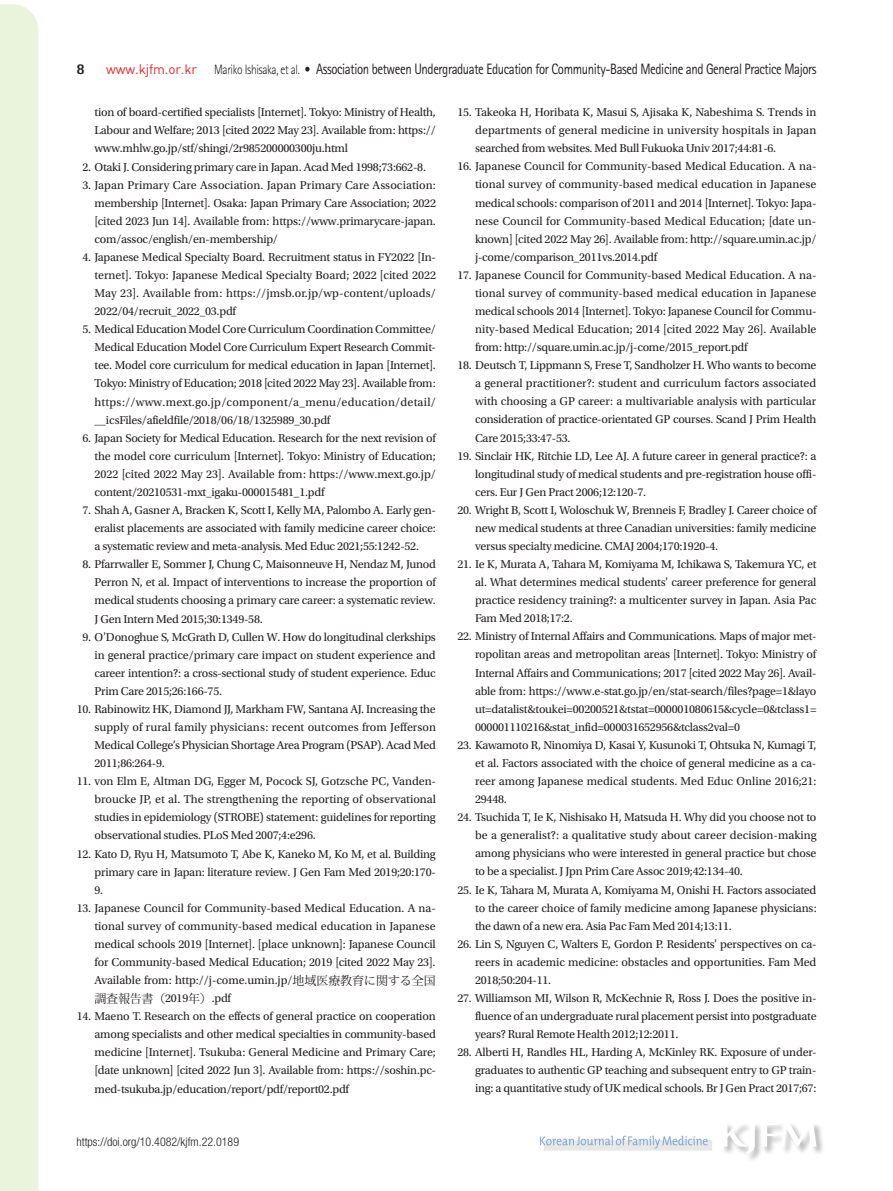
<style>
.page{position:relative;width:893px;height:1191px;background:#fff}
.page>*{position:absolute;margin:0;border:0;box-sizing:border-box;transform-origin:0 0}
.t1{font:15px "Rotis Sans Serif Std";letter-spacing:-.03em;color:#231f20;scale:.85 1}
.t2{font:800 15px "Rotis Sans Serif Std";color:#231f20}
.t3{font:13.5px "Dinreg";letter-spacing:-.01em;color:#e02a30}
.t4{font:12px/18px "Utopia Std";letter-spacing:-.02em;color:#231f20;text-align:justify}
.t5{font:300 condensed 12px "Helvetica Neue LT Std";color:#231f20}
.t6{font:12px "Koz Min Pro";letter-spacing:-.02em;color:#231f20}
.s1{font-weight:300;font-size:13.5px}
.s2{font-family:"Koz Min Pro"}
.s3{font-family:"Utopia Std"}
</style>
<div class="page">
<div style="left:0;top:4px;width:38px;height:1187px;background:#eaf3dc"></div>
<div style="left:721px;top:1122px;width:104px;height:40px;background:#231f20;opacity:.3"></div>
<svg style="left:722px;top:1122px;width:94px;height:32px"></svg>
<div style="left:544px;top:1140px;width:168px;height:10px;background:#e8e8e9"></div>
<svg style="left:540px;top:1135px;width:168px;height:13px"></svg>
<p class="t2" style="left:77px;top:60px;width:10px">8</p>
<p class="t3" style="left:106px;top:61px;width:93px">www.kjfm.or.kr</p>
<p class="t1" style="left:214px;top:60px;width:710px"><span class="s1">Mariko Ishisaka, et al. •</span> Association between Undergraduate Education for Community-Based Medicine and General Practice Majors</p>
<p class="t4" style="left:95px;top:104px;width:343px">tion of board-certified specialists [Internet]. Tokyo: Ministry of Health, Labour and Welfare; 2013 [cited 2022 May 23]. Available from: https:// www.mhlw.go.jp/stf/shingi/2r985200000300ju.html</p>
<p class="t4" style="left:83px;top:158px;width:345px">2. Otaki J. Considering primary care in Japan. Acad Med 1998;73:662-8.</p>
<p class="t4" style="left:95px;top:176px;width:343px;text-indent:-12px">3. Japan Primary Care Association. Japan Primary Care Association: membership [Internet]. Osaka: Japan Primary Care Association; 2022 [cited 2023 Jun 14]. Available from: https://www.primarycare-japan. com/assoc/english/en-membership/</p>
<p class="t4" style="left:95px;top:248px;width:343px;text-indent:-12px">4. Japanese Medical Specialty Board. Recruitment status in FY2022 [In&shy;ternet]. Tokyo: Japanese Medical Specialty Board; 2022 [cited 2022<br>May 23]. Available from: https://jmsb.or.jp/wp-content/uploads/ 2022/04/recruit_2022_03.pdf</p>
<p class="t4" style="left:95px;top:320px;width:343px;text-indent:-12px">5. Medical Education Model Core Curriculum Coordination Committee/ Medical Education Model Core Curriculum Expert Research Commit&shy;tee. Model core curriculum for medical education in Japan [Internet].<br>Tokyo: Ministry of Education; 2018 [cited 2022 May 23]. Available from: https://www.mext.go.jp/component/a_menu/education/detail/ __icsFiles/afieldfile/2018/06/18/1325989_30.pdf</p>
<p class="t4" style="left:95px;top:429px;width:343px;text-indent:-12px">6. Japan Society for Medical Education. Research for the next revision of the model core curriculum [Internet]. Tokyo: Ministry of Education; 2022 [cited 2022 May 23]. Available from: https://www.mext.go.jp/ content/20210531-mxt_igaku-000015481_1.pdf</p>
<p class="t4" style="left:95px;top:501px;width:343px;text-indent:-12px">7. Shah A, Gasner A, Bracken K, Scott I, Kelly MA, Palombo A. Early gen&shy;eralist placements are associated with family medicine career choice: a systematic review and meta-analysis. Med Educ 2021;55:1242-52.</p>
<p class="t4" style="left:95px;top:555px;width:343px;text-indent:-12px">8. Pfarrwaller E, Sommer J, Chung C, Maisonneuve H, Nendaz M, Junod Perron N, et al. Impact of interventions to increase the proportion of medical students choosing a primary care career: a systematic review.<br>J Gen Intern Med 2015;30:1349-58.</p>
<p class="t4" style="left:95px;top:628px;width:343px;text-indent:-12px">9. O’Donoghue S, McGrath D, Cullen W. How do longitudinal clerkships in general practice/primary care impact on student experience and career intention?: a cross-sectional study of student experience. Educ Prim Care 2015;26:166-75.</p>
<p class="t4" style="left:95px;top:700px;width:343px;text-indent:-18px">10. Rabinowitz HK, Diamond JJ, Markham FW, Santana AJ. Increasing the supply of rural family physicians: recent outcomes from Jefferson Medical College’s Physician Shortage Area Program (PSAP). Acad Med 2011;86:264-9.</p>
<p class="t4" style="left:95px;top:772px;width:343px;text-indent:-18px">11. von Elm E, Altman DG, Egger M, Pocock SJ, Gotzsche PC, Vanden&shy;broucke JP, et al. The strengthening the reporting of observational studies in epidemiology (STROBE) statement: guidelines for reporting observational studies. PLoS Med 2007;4:e296.</p>
<p class="t4" style="left:95px;top:845px;width:343px;text-indent:-18px">12. Kato D, Ryu H, Matsumoto T, Abe K, Kaneko M, Ko M, et al. Building primary care in Japan: literature review. J Gen Fam Med 2019;20:170- 9.</p>
<p class="t4" style="left:95px;top:899px;width:343px;text-indent:-18px">13. Japanese Council for Community-based Medical Education. A na&shy;tional survey of community-based medical education in Japanese medical schools 2019 [Internet]. [place unknown]: Japanese Council for Community-based Medical Education; 2019 [cited 2022 May 23].<br>Available from: http://j-come.umin.jp/<span class="s2">地域医療教育に関する全国</span></p>
<p class="t6" style="left:95px;top:989px;width:138px">調査報告書（<span class="s3">2019</span>年）<span class="s3">.pdf</span></p>
<p class="t4" style="left:95px;top:1007px;width:343px;text-indent:-18px">14. Maeno T. Research on the effects of general practice on cooperation among specialists and other medical specialties in community-based medicine [Internet]. Tsukuba: General Medicine and Primary Care; [date unknown] [cited 2022 Jun 3]. Available from: https://soshin.pc&shy;med-tsukuba.jp/education/report/pdf/report02.pdf</p>
<p class="t5" style="left:77px;top:1134px;width:164px">https://doi.org/10.4082/kjfm.22.0189</p>
<p class="t4" style="left:475px;top:103px;width:343px;text-indent:-18px">15. Takeoka H, Horibata K, Masui S, Ajisaka K, Nabeshima S. Trends in departments of general medicine in university hospitals in Japan searched from websites. Med Bull Fukuoka Univ 2017;44:81-6.</p>
<p class="t4" style="left:475px;top:158px;width:343px;text-indent:-18px">16. Japanese Council for Community-based Medical Education. A na&shy;tional survey of community-based medical education in Japanese medical schools: comparison of 2011 and 2014 [Internet]. Tokyo: Japa&shy;nese Council for Community-based Medical Education; [date un&shy;known] [cited 2022 May 26]. Available from: http://square.umin.ac.jp/ j-come/comparison_2011vs.2014.pdf</p>
<p class="t4" style="left:475px;top:266px;width:343px;text-indent:-18px">17. Japanese Council for Community-based Medical Education. A na&shy;tional survey of community-based medical education in Japanese medical schools 2014 [Internet]. Tokyo: Japanese Council for Commu&shy;nity-based Medical Education; 2014 [cited 2022 May 26]. Available from: http://square.umin.ac.jp/j-come/2015_report.pdf</p>
<p class="t4" style="left:475px;top:356px;width:343px;text-indent:-18px">18. Deutsch T, Lippmann S, Frese T, Sandholzer H. Who wants to become a general practitioner?: student and curriculum factors associated with choosing a GP career: a multivariable analysis with particular consideration of practice-orientated GP courses. Scand J Prim Health Care 2015;33:47-53.</p>
<p class="t4" style="left:475px;top:447px;width:343px;text-indent:-18px">19. Sinclair HK, Ritchie LD, Lee AJ. A future career in general practice?: a longitudinal study of medical students and pre-registration house offi&shy;cers. Eur J Gen Pract 2006;12:120-7.</p>
<p class="t4" style="left:475px;top:501px;width:343px;text-indent:-18px">20. Wright B, Scott I, Woloschuk W, Brenneis F, Bradley J. Career choice of new medical students at three Canadian universities: family medicine versus specialty medicine. CMAJ 2004;170:1920-4.</p>
<p class="t4" style="left:475px;top:555px;width:343px;text-indent:-18px">21. Ie K, Murata A, Tahara M, Komiyama M, Ichikawa S, Takemura YC, et al. What determines medical students’ career preference for general practice residency training?: a multicenter survey in Japan. Asia Pac Fam Med 2018;17:2.</p>
<p class="t4" style="left:475px;top:628px;width:343px;text-indent:-18px">22. Ministry of Internal Affairs and Communications. Maps of major met&shy;ropolitan areas and metropolitan areas [Internet]. Tokyo: Ministry of Internal Affairs and Communications; 2017 [cited 2022 May 26]. Avail&shy;able from: https://www.e-stat.go.jp/en/stat-search/files?page=1&amp;layo ut=datalist&amp;toukei=00200521&amp;tstat=000001080615&amp;cycle=0&amp;tclass1= 000001110216&amp;stat_infid=000031652956&amp;tclass2val=0</p>
<p class="t4" style="left:475px;top:736px;width:343px;text-indent:-18px">23. Kawamoto R, Ninomiya D, Kasai Y, Kusunoki T, Ohtsuka N, Kumagi T, et al. Factors associated with the choice of general medicine as a ca&shy;reer among Japanese medical students. Med Educ Online 2016;21:<br>29448.</p>
<p class="t4" style="left:475px;top:808px;width:343px;text-indent:-18px">24. Tsuchida T, Ie K, Nishisako H, Matsuda H. Why did you choose not to be a generalist?: a qualitative study about career decision-making among physicians who were interested in general practice but chose to be a specialist. J Jpn Prim Care Assoc 2019;42:134-40.</p>
<p class="t4" style="left:475px;top:881px;width:343px;text-indent:-18px">25. Ie K, Tahara M, Murata A, Komiyama M, Onishi H. Factors associated to the career choice of family medicine among Japanese physicians: the dawn of a new era. Asia Pac Fam Med 2014;13:11.</p>
<p class="t4" style="left:475px;top:935px;width:343px;text-indent:-18px">26. Lin S, Nguyen C, Walters E, Gordon P. Residents’ perspectives on ca&shy;reers in academic medicine: obstacles and opportunities. Fam Med 2018;50:204-11.</p>
<p class="t4" style="left:475px;top:989px;width:343px;text-indent:-18px">27. Williamson MI, Wilson R, McKechnie R, Ross J. Does the positive in&shy;fluence of an undergraduate rural placement persist into postgraduate years? Rural Remote Health 2012;12:2011.</p>
<p class="t4" style="left:475px;top:1043px;width:343px;text-indent:-18px">28. Alberti H, Randles HL, Harding A, McKinley RK. Exposure of under&shy;graduates to authentic GP teaching and subsequent entry to GP train&shy;ing: a quantitative study of UK medical schools. Br J Gen Pract 2017;67:</p>
</div>
